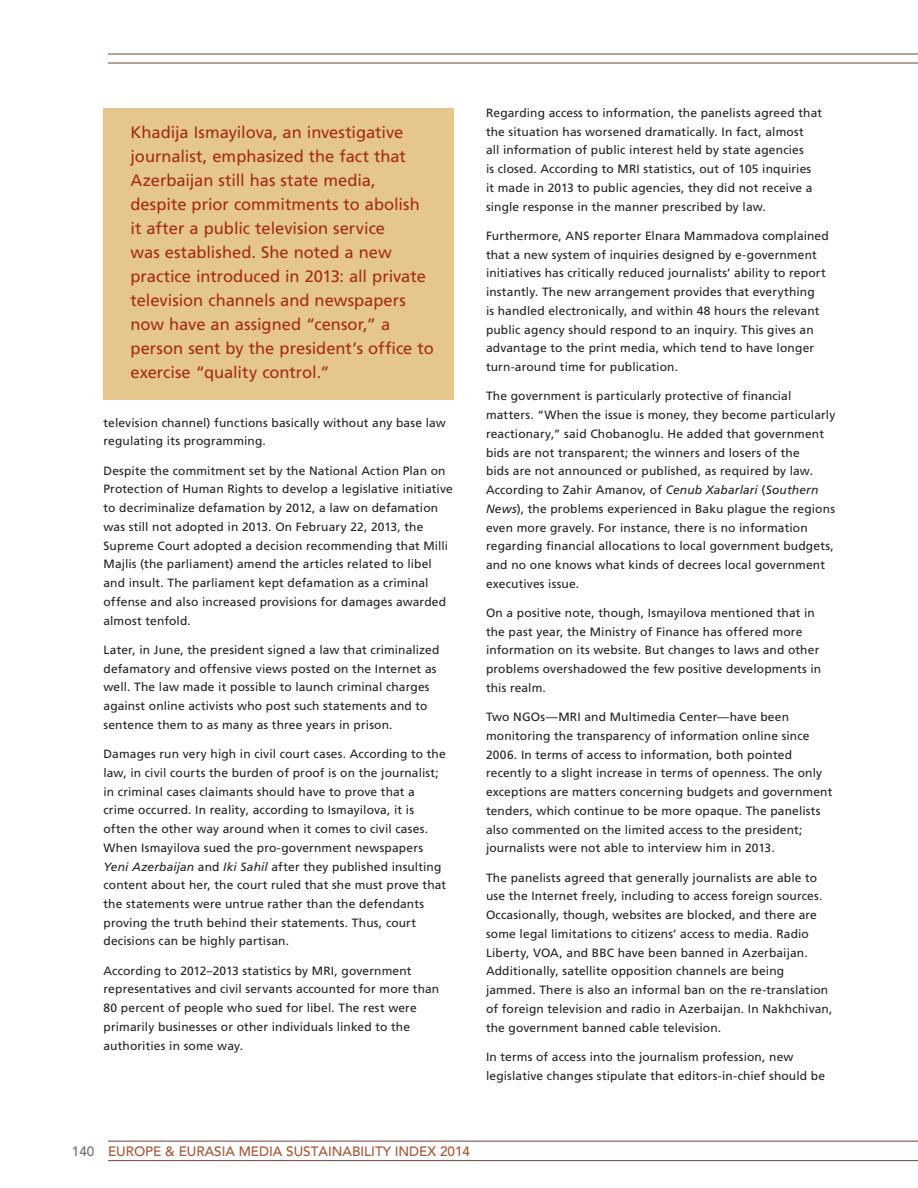
<style>
.page{position:relative;width:918px;height:1188px;background:#fff}
.page>*{position:absolute;margin:0;border:0;box-sizing:border-box;transform-origin:0 0}
.t1{font:16.5px/24px "Frutiger LT Pro";color:#a32c16}
.t2{font:500 13.5px "Avenir";color:#a75433}
.t3{font:12px/18.8px "Frutiger LT Pro";letter-spacing:.01em;color:#231f20}
.s1{font-style:italic}
.s2{color:#6c6d70}
</style>
<div class="page">
<hr style="left:108px;top:54px;width:810px;height:1px;background:#724237">
<hr style="left:108px;top:63px;width:810px;height:1px;background:#724237">
<hr style="left:108px;top:1141px;width:810px;height:1px;background:#724237">
<hr style="left:108px;top:1160px;width:810px;height:1px;background:#724237">
<div style="left:104px;top:108px;width:350px;height:292px;background:#e5c68c"></div>
<p class="t1" style="left:130px;top:121px;width:305px">Khadija Ismayilova, an investigative journalist, emphasized the fact that Azerbaijan still has state media, despite prior commitments to abolish it after a public television service<br>was established. She noted a new practice introduced in 2013: all private television channels and newspapers now have an assigned “censor,” a person sent by the president’s office to exercise “quality control.”</p>
<p class="t3" style="left:104px;top:413px;width:344px">television channel) functions basically without any base law regulating its programming.</p>
<p class="t3" style="left:104px;top:461px;width:351px">Despite the commitment set by the National Action Plan on Protection of Human Rights to develop a legislative initiative to decriminalize defamation by 2012, a law on defamation was still not adopted in 2013. On February 22, 2013, the Supreme Court adopted a decision recommending that Milli Majlis (the parliament) amend the articles related to libel and insult. The parliament kept defamation as a criminal offense and also increased provisions for damages awarded almost tenfold.</p>
<p class="t3" style="left:104px;top:640px;width:337px">Later, in June, the president signed a law that criminalized defamatory and offensive views posted on the Internet as well. The law made it possible to launch criminal charges against online activists who post such statements and to sentence them to as many as three years in prison.</p>
<p class="t3" style="left:104px;top:745px;width:344px">Damages run very high in civil court cases. According to the law, in civil courts the burden of proof is on the journalist; in criminal cases claimants should have to prove that a crime occurred. In reality, according to Ismayilova, it is often the other way around when it comes to civil cases.<br>When Ismayilova sued the pro-government newspapers <span class="s1">Yeni Azerbaijan</span> and <span class="s1">Iki Sahil</span> after they published insulting content about her, the court ruled that she must prove that the statements were untrue rather than the defendants proving the truth behind their statements. Thus, court decisions can be highly partisan.</p>
<p class="t3" style="left:104px;top:961px;width:337px">According to 2012–2013 statistics by MRI, government representatives and civil servants accounted for more than 80 percent of people who sued for libel. The rest were primarily businesses or other individuals linked to the authorities in some way.</p>
<p class="t3" style="left:486px;top:103px;width:338px">Regarding access to information, the panelists agreed that the situation has worsened dramatically. In fact, almost<br>all information of public interest held by state agencies<br>is closed. According to MRI statistics, out of 105 inquiries it made in 2013 to public agencies, they did not receive a single response in the manner prescribed by law.</p>
<p class="t3" style="left:486px;top:226px;width:344px">Furthermore, ANS reporter Elnara Mammadova complained that a new system of inquiries designed by e-government initiatives has critically reduced journalists’ ability to report instantly. The new arrangement provides that everything<br>is handled electronically, and within 48 hours the relevant public agency should respond to an inquiry. This gives an advantage to the print media, which tend to have longer turn-around time for publication.</p>
<p class="t3" style="left:486px;top:387px;width:351px">The government is particularly protective of financial matters. “When the issue is money, they become particularly reactionary,” said Chobanoglu. He added that government bids are not transparent; the winners and losers of the<br>bids are not announced or published, as required by law.<br>According to Zahir Amanov, of <span class="s1">Cenub Xabarlari</span> (<span class="s1">Southern News</span>), the problems experienced in Baku plague the regions even more gravely. For instance, there is no information regarding financial allocations to local government budgets, and no one knows what kinds of decrees local government executives issue.</p>
<p class="t3" style="left:486px;top:604px;width:337px">On a positive note, though, Ismayilova mentioned that in the past year, the Ministry of Finance has offered more information on its website. But changes to laws and other problems overshadowed the few positive developments in this realm.</p>
<p class="t3" style="left:486px;top:708px;width:348px">Two NGOs—MRI and Multimedia Center—have been monitoring the transparency of information online since 2006. In terms of access to information, both pointed recently to a slight increase in terms of openness. The only exceptions are matters concerning budgets and government tenders, which continue to be more opaque. The panelists also commented on the limited access to the president; journalists were not able to interview him in 2013.</p>
<p class="t3" style="left:486px;top:868px;width:348px">The panelists agreed that generally journalists are able to use the Internet freely, including to access foreign sources.<br>Occasionally, though, websites are blocked, and there are some legal limitations to citizens’ access to media. Radio Liberty, VOA, and BBC have been banned in Azerbaijan.<br>Additionally, satellite opposition channels are being jammed. There is also an informal ban on the re-translation of foreign television and radio in Azerbaijan. In Nakhchivan, the government banned cable television.</p>
<p class="t3" style="left:486px;top:1047px;width:341px">In terms of access into the journalism profession, new legislative changes stipulate that editors-in-chief should be</p>
<p class="t2" style="left:72px;top:1144px;width:400px"><span class="s2">140</span> EUROPE &amp; EURASIA MEDIA SUSTAINABILITY INDEX 2014</p>
</div>
